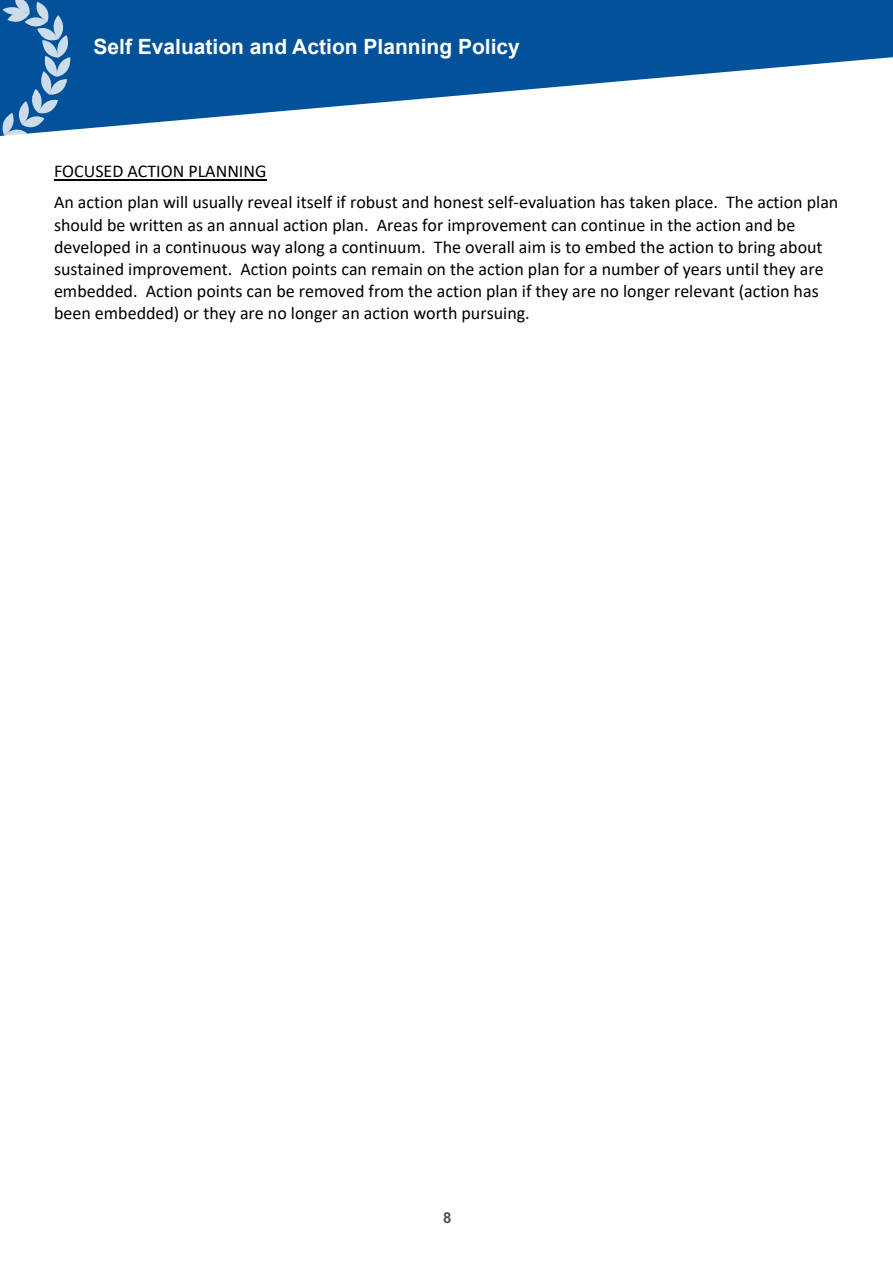
<style>
.page{position:relative;width:893px;height:1263px;background:#fff}
.page>*{position:absolute;margin:0;border:0;box-sizing:border-box;transform-origin:0 0}
.t1{font:700 21px "Arial";color:#fff}
.t2{font:18px/21.9px "Calibri";color:#000}
.t3{font:700 15px "Arial";color:#505052}
</style>
<div class="page">
<svg style="left:72px;top:0;width:821px;height:130px;fill:#01529a"></svg>
<svg style="left:0;top:0;width:72px;height:136px;background:#3f7cb2"></svg>
<hr style="left:54px;top:180px;width:212px;height:1px;background:#000">
<p class="t1" style="left:94px;top:33px;width:428px">Self Evaluation and Action Planning Policy</p>
<p class="t2" style="left:54px;top:156px;width:786px;line-height:30.9px">FOCUSED ACTION PLANNING<br>An action plan will usually reveal itself if robust and honest self-evaluation has taken place. The action plan</p>
<p class="t2" style="left:54px;top:213px;width:771px">should be written as an annual action plan. Areas for improvement can continue in the action and be developed in a continuous way along a continuum. The overall aim is to embed the action to bring about sustained improvement. Action points can remain on the action plan for a number of years until they are embedded. Action points can be removed from the action plan if they are no longer relevant (action has been embedded) or they are no longer an action worth pursuing.</p>
<p class="t3" style="left:443px;top:1207px;width:10px">8</p>
</div>
